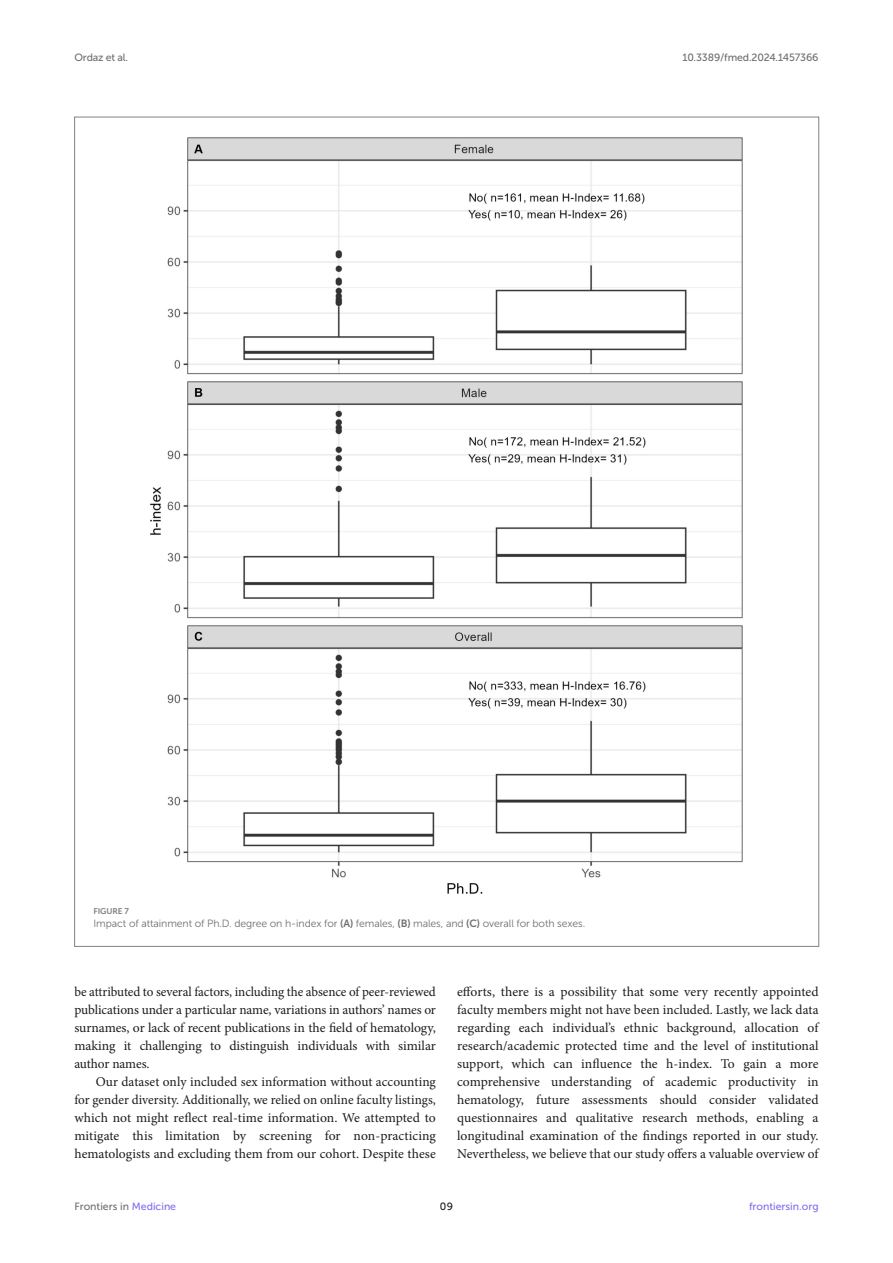
<style>
.page{position:relative;width:893px;height:1263px;background:#fff}
.page>*{position:absolute;margin:0;border:0;box-sizing:border-box;transform-origin:0 0}
.TEXT{font:13.5px/18px "Minion Pro";color:#1b1c1b;text-align:justify}
.FIG_LEG{font:10.5px "Museo Sans 300";letter-spacing:-.01em;color:#706f70}
.t1{font:10.5px "Museo Sans 500";letter-spacing:-.015em;color:#706f70}
.t2{font:10.5px "Museo Sans 500";color:#856df0}
.t3{font:10.5px "Museo Sans 500";color:#1b1c1b}
.FIG_HD{font:8.25px "Museo Sans 700";letter-spacing:-.01em;color:#7e7f7f}
.s1{font-family:"Museo Sans 700"}
.s2{color:#856df0}
</style>
<div class="page">
<img style="left:150px;top:137px;width:593px;height:757px">
<p class="t1" style="left:74px;top:51px;width:55px">Ordaz et al.</p>
<p class="t1" style="left:682px;top:51px;width:138px">10.3389/fmed.2024.1457366</p>
<p class="FIG_HD" style="left:94px;top:906px;width:37px">FIGURE 7</p>
<p class="FIG_LEG" style="left:94px;top:918px;width:493px">Impact of attainment of Ph.D. degree on h-index for <span class="s1">(A)</span> females, <span class="s1">(B)</span> males, and <span class="s1">(C)</span> overall for both sexes.</p>
<p class="TEXT" style="left:74px;top:983px;width:363px">be attributed to several factors, including the absence of peer-reviewed publications under a particular name, variations in authors’ names or surnames, or lack of recent publications in the field of hematology, making it challenging to distinguish individuals with similar author names.</p>
<p class="TEXT" style="left:74px;top:1073px;width:363px;text-indent:21px">Our dataset only included sex information without accounting for gender diversity. Additionally, we relied on online faculty listings, which not might reflect real-time information. We attempted to mitigate this limitation by screening for non-practicing hematologists and excluding them from our cohort. Despite these</p>
<p class="TEXT" style="left:457px;top:983px;width:363px">efforts, there is a possibility that some very recently appointed faculty members might not have been included. Lastly, we lack data regarding each individual’s ethnic background, allocation of research/academic protected time and the level of institutional support, which can influence the h-index. To gain a more comprehensive understanding of academic productivity in hematology, future assessments should consider validated questionnaires and qualitative research methods, enabling a longitudinal examination of the findings reported in our study.<br>Nevertheless, we believe that our study offers a valuable overview of</p>
<p class="t1" style="left:74px;top:1200px;width:103px">Frontiers in <span class="s2">Medicine</span></p>
<p class="t3" style="left:440px;top:1200px;width:15px">09</p>
<p class="t2" style="left:749px;top:1200px;width:71px">frontiersin.org</p>
</div>
